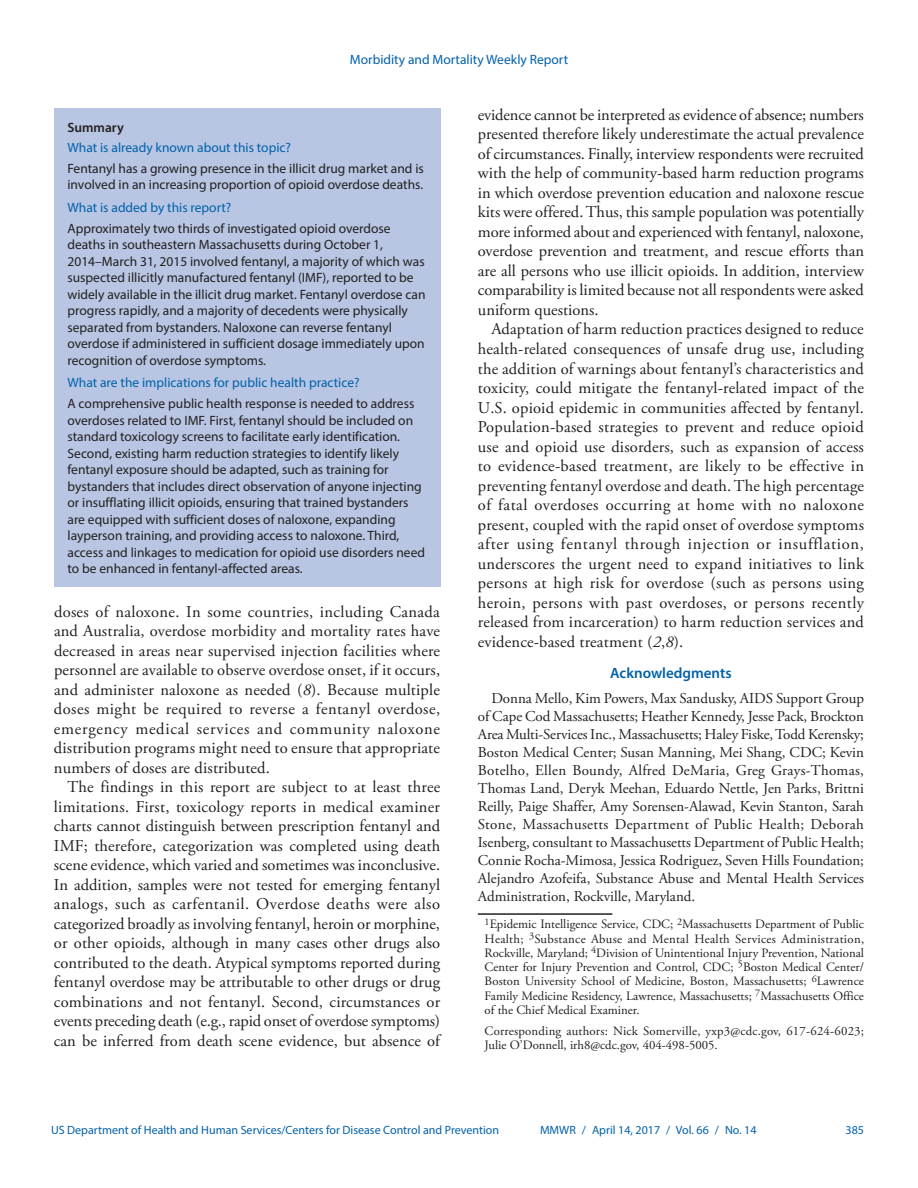
<style>
.page{position:relative;width:918px;height:1188px;background:#fff}
.page>*{position:absolute;margin:0;border:0;box-sizing:border-box;transform-origin:0 0}
.Paragraph{font:16.5px/19.5px "Adobe Garamond Pro";color:#231f20;text-align:justify}
.Acknowledgment{font:15px/18px "Adobe Garamond Pro";color:#231f20;text-align:justify}
.Acknowledgment_Head{font:600 15px "Myriad Pro";color:#0161ab}
.Summary_Box_Text{font:13.5px/16.5px "Myriad Pro";color:#231f20}
.Summary_Box_Heading{font:13.5px "Myriad Pro";color:#0161ab}
.Figure_Title{font:600 13.5px "Myriad Pro";color:#231f20}
.Author_Affiliations{font:12.75px/14.2px "Adobe Garamond Pro";color:#231f20;text-align:justify}
.Corresponding_Author{font:12.75px/14.2px "Adobe Garamond Pro";letter-spacing:.015em;color:#231f20}
.t1{font:12px "Myriad Pro";color:#0161ab}
.s1{font-style:italic}
</style>
<div class="page">
<hr style="left:478px;top:913px;width:134px;height:2px;background:#231f20">
<div style="left:54px;top:108px;width:386px;height:479px;background:#b8c6e3"></div>
<p class="Summary_Box_Heading" style="left:350px;top:51px;width:220px">Morbidity and Mortality Weekly Report</p>
<p class="Figure_Title" style="left:68px;top:119px;width:58px">Summary</p>
<h1 class="Summary_Box_Heading" style="left:68px;top:139px;width:225px">What is already known about this topic?</h1>
<p class="Summary_Box_Text" style="left:68px;top:160px;width:358px">Fentanyl has a growing presence in the illicit drug market and is involved in an increasing proportion of opioid overdose deaths.</p>
<h1 class="Summary_Box_Heading" style="left:68px;top:199px;width:165px">What is added by this report?</h1>
<p class="Summary_Box_Text" style="left:68px;top:220px;width:360px">Approximately two thirds of investigated opioid overdose deaths in southeastern Massachusetts during October 1, 2014–March 31, 2015 involved fentanyl, a majority of which was suspected illicitly manufactured fentanyl (IMF), reported to be widely available in the illicit drug market. Fentanyl overdose can progress rapidly, and a majority of decedents were physically separated from bystanders. Naloxone can reverse fentanyl overdose if administered in sufficient dosage immediately upon recognition of overdose symptoms.</p>
<h1 class="Summary_Box_Heading" style="left:68px;top:375px;width:294px">What are the implications for public health practice?</h1>
<p class="Summary_Box_Text" style="left:68px;top:395px;width:359px">A comprehensive public health response is needed to address overdoses related to IMF. First, fentanyl should be included on standard toxicology screens to facilitate early identification.<br>Second, existing harm reduction strategies to identify likely fentanyl exposure should be adapted, such as training for bystanders that includes direct observation of anyone injecting or insufflating illicit opioids, ensuring that trained bystanders are equipped with sufficient doses of naloxone, expanding layperson training, and providing access to naloxone. Third, access and linkages to medication for opioid use disorders need to be enhanced in fentanyl-affected areas.</p>
<p class="Paragraph" style="left:54px;top:602px;width:388px">doses of naloxone. In some countries, including Canada and Australia, overdose morbidity and mortality rates have decreased in areas near supervised injection facilities where personnel are available to observe overdose onset, if it occurs, and administer naloxone as needed (<span class="s1">8</span>). Because multiple doses might be required to reverse a fentanyl overdose, emergency medical services and community naloxone distribution programs might need to ensure that appropriate numbers of doses are distributed.</p>
<p class="Paragraph" style="left:54px;top:778px;width:388px;text-indent:13px">The findings in this report are subject to at least three limitations. First, toxicology reports in medical examiner charts cannot distinguish between prescription fentanyl and IMF; therefore, categorization was completed using death scene evidence, which varied and sometimes was inconclusive.<br>In addition, samples were not tested for emerging fentanyl analogs, such as carfentanil. Overdose deaths were also categorized broadly as involving fentanyl, heroin or morphine, or other opioids, although in many cases other drugs also contributed to the death. Atypical symptoms reported during fentanyl overdose may be attributable to other drugs or drug combinations and not fentanyl. Second, circumstances or events preceding death (e.g., rapid onset of overdose symptoms) can be inferred from death scene evidence, but absence of</p>
<p class="Paragraph" style="left:478px;top:106px;width:388px">evidence cannot be interpreted as evidence of absence; numbers presented therefore likely underestimate the actual prevalence of circumstances. Finally, interview respondents were recruited with the help of community-based harm reduction programs in which overdose prevention education and naloxone rescue kits were offered. Thus, this sample population was potentially more informed about and experienced with fentanyl, naloxone, overdose prevention and treatment, and rescue efforts than are all persons who use illicit opioids. In addition, interview comparability is limited because not all respondents were asked uniform questions.</p>
<p class="Paragraph" style="left:478px;top:320px;width:388px;text-indent:13px">Adaptation of harm reduction practices designed to reduce health-related consequences of unsafe drug use, including the addition of warnings about fentanyl’s characteristics and toxicity, could mitigate the fentanyl-related impact of the U.S. opioid epidemic in communities affected by fentanyl.<br>Population-based strategies to prevent and reduce opioid use and opioid use disorders, such as expansion of access to evidence-based treatment, are likely to be effective in preventing fentanyl overdose and death. The high percentage of fatal overdoses occurring at home with no naloxone present, coupled with the rapid onset of overdose symptoms after using fentanyl through injection or insufflation, underscores the urgent need to expand initiatives to link persons at high risk for overdose (such as persons using heroin, persons with past overdoses, or persons recently released from incarceration) to harm reduction services and evidence-based treatment (<span class="s1">2</span>,<span class="s1">8</span>).</p>
<h1 class="Acknowledgment_Head" style="left:610px;top:663px;width:123px">Acknowledgments</h1>
<p class="Acknowledgment" style="left:478px;top:689px;width:388px;text-indent:14px">Donna Mello, Kim Powers, Max Sandusky, AIDS Support Group of Cape Cod Massachusetts; Heather Kennedy, Jesse Pack, Brockton Area Multi-Services Inc., Massachusetts; Haley Fiske, Todd Kerensky; Boston Medical Center; Susan Manning, Mei Shang, CDC; Kevin Botelho, Ellen Boundy, Alfred DeMaria, Greg Grays-Thomas, Thomas Land, Deryk Meehan, Eduardo Nettle, Jen Parks, Brittni Reilly, Paige Shaffer, Amy Sorensen-Alawad, Kevin Stanton, Sarah Stone, Massachusetts Department of Public Health; Deborah Isenberg, consultant to Massachusetts Department of Public Health; Connie Rocha‐Mimosa, Jessica Rodriguez, Seven Hills Foundation; Alejandro Azofeifa, Substance Abuse and Mental Health Services Administration, Rockville, Maryland.</p>
<p class="Author_Affiliations" style="left:485px;top:918px;width:381px"><sup>1</sup>Epidemic Intelligence Service, CDC; <sup>2</sup>Massachusetts Department of Public Health; <sup>3</sup>Substance Abuse and Mental Health Services Administration, Rockville, Maryland; <sup>4</sup>Division of Unintentional Injury Prevention, National Center for Injury Prevention and Control, CDC; <sup>5</sup>Boston Medical Center/ Boston University School of Medicine, Boston, Massachusetts; <sup>6</sup>Lawrence Family Medicine Residency, Lawrence, Massachusetts; <sup>7</sup>Massachusetts Office of the Chief Medical Examiner.</p>
<p class="Corresponding_Author" style="left:485px;top:1024px;width:381px">Corresponding authors: Nick Somerville, yxp3@cdc.gov, 617-624-6023;<br>Julie O’Donnell, irh8@cdc.gov, 404-498-5005.</p>
<p class="t1" style="left:51px;top:1123px;width:450px">US Department of Health and Human Services/Centers for Disease Control and Prevention</p>
<p class="t1" style="left:540px;top:1123px;width:218px">MMWR / April 14, 2017 / Vol. 66 / No. 14</p>
<p class="t1" style="left:846px;top:1123px;width:20px">385</p>
</div>
